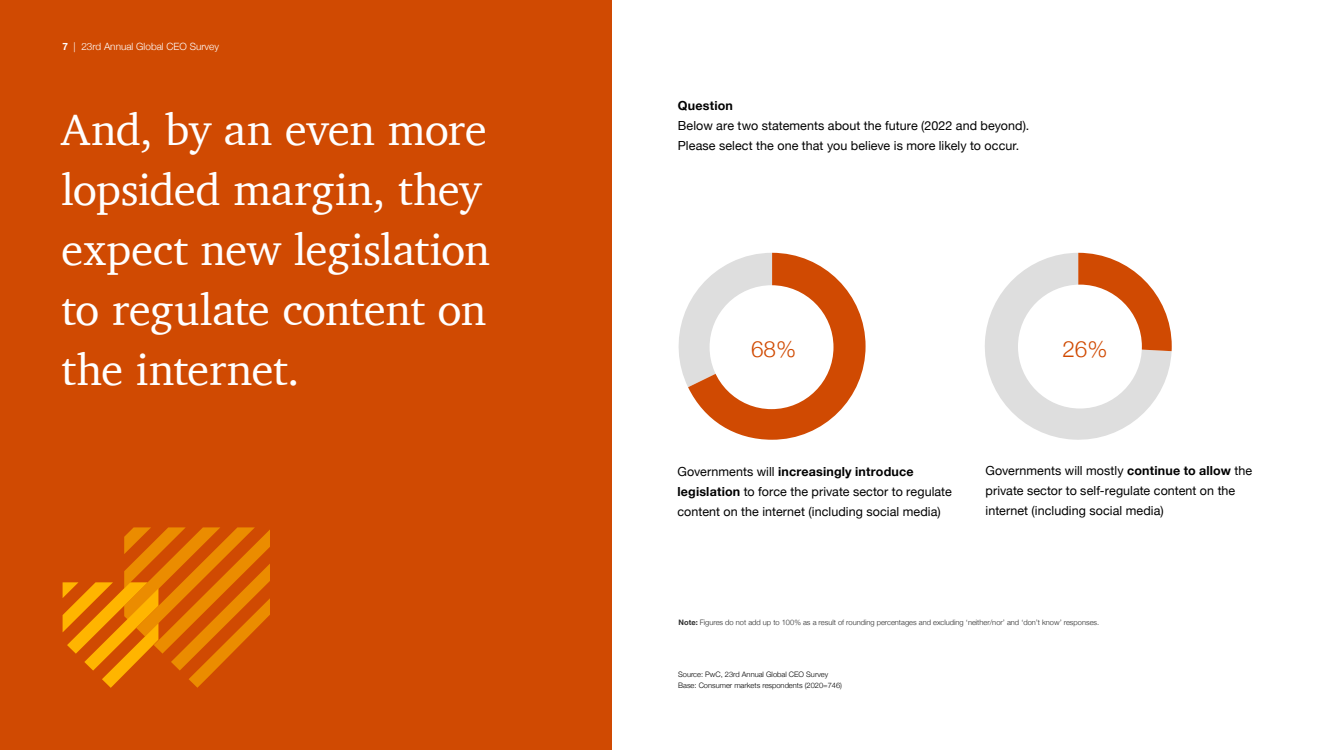
<style>
.page{position:relative;width:1325px;height:750px;background:#fff}
.page>*{position:absolute;margin:0;border:0;box-sizing:border-box;transform-origin:0 0}
.t1{font:45px/60px "Charter";letter-spacing:-.01em;color:#fff}
.t2{font:300 22.5px "Helvetica Neue";color:#d04a02}
.t3{font:12.5px/20px "Helvetica Neue";letter-spacing:.005em;color:#000}
.t4{font:700 12.5px "Helvetica Neue";letter-spacing:.015em;color:#000}
.t5{font:300 10px "Helvetica Neue";color:#fff}
.t6{font:300 7.5px "Helvetica Neue";color:#2d2d2d}
.t7{font:300 7.5px/10.6px "Helvetica Neue";color:#000}
.s1{font-weight:700}
</style>
<div class="page">
<div style="left:0;top:0;width:611px;height:750px;background:#d04a02"></div>
<svg style="left:678px;top:253px;width:188px;height:187px"></svg>
<div style="left:710px;top:285px;width:123px;height:124px;background:#fff;border-radius:50%"></div>
<svg style="left:985px;top:253px;width:187px;height:187px"></svg>
<div style="left:1018px;top:285px;width:124px;height:124px;background:#fff;border-radius:50%"></div>
<svg style="left:63px;top:527px;width:207px;height:161px"></svg>
<p class="t5" style="left:62px;top:38px;width:158px"><span class="s1">7</span> | 23rd Annual Global CEO Survey</p>
<h1 class="t1" style="left:61px;top:99px;width:430px">And, by an even more lopsided margin, they expect new legislation to regulate content on the internet.</h1>
<p class="t4" style="left:678px;top:96px;width:57px">Question</p>
<p class="t3" style="left:678px;top:117px;width:353px">Below are two statements about the future (2022 and beyond).<br>Please select the one that you believe is more likely to occur.</p>
<h2 class="t2" style="left:751px;top:330px;width:47px">68%</h2>
<h2 class="t2" style="left:1062px;top:330px;width:47px">26%</h2>
<p class="t3" style="left:677px;top:462px;width:276px">Governments will <span class="s1">increasingly introduce legislation</span> to force the private sector to regulate content on the internet (including social media)</p>
<p class="t3" style="left:986px;top:462px;width:268px">Governments will mostly <span class="s1">continue to allow</span> the private sector to self-regulate content on the internet (including social media)</p>
<p class="t6" style="left:679px;top:616px;width:422px"><span class="s1">Note:</span> Figures do not add up to 100% as a result of rounding percentages and excluding ‘neither/nor’ and ‘don’t know’ responses.</p>
<p class="t7" style="left:678px;top:668px;width:165px">Source: PwC, 23rd Annual Global CEO Survey<br>Base: Consumer markets respondents (2020=746)</p>
</div>
